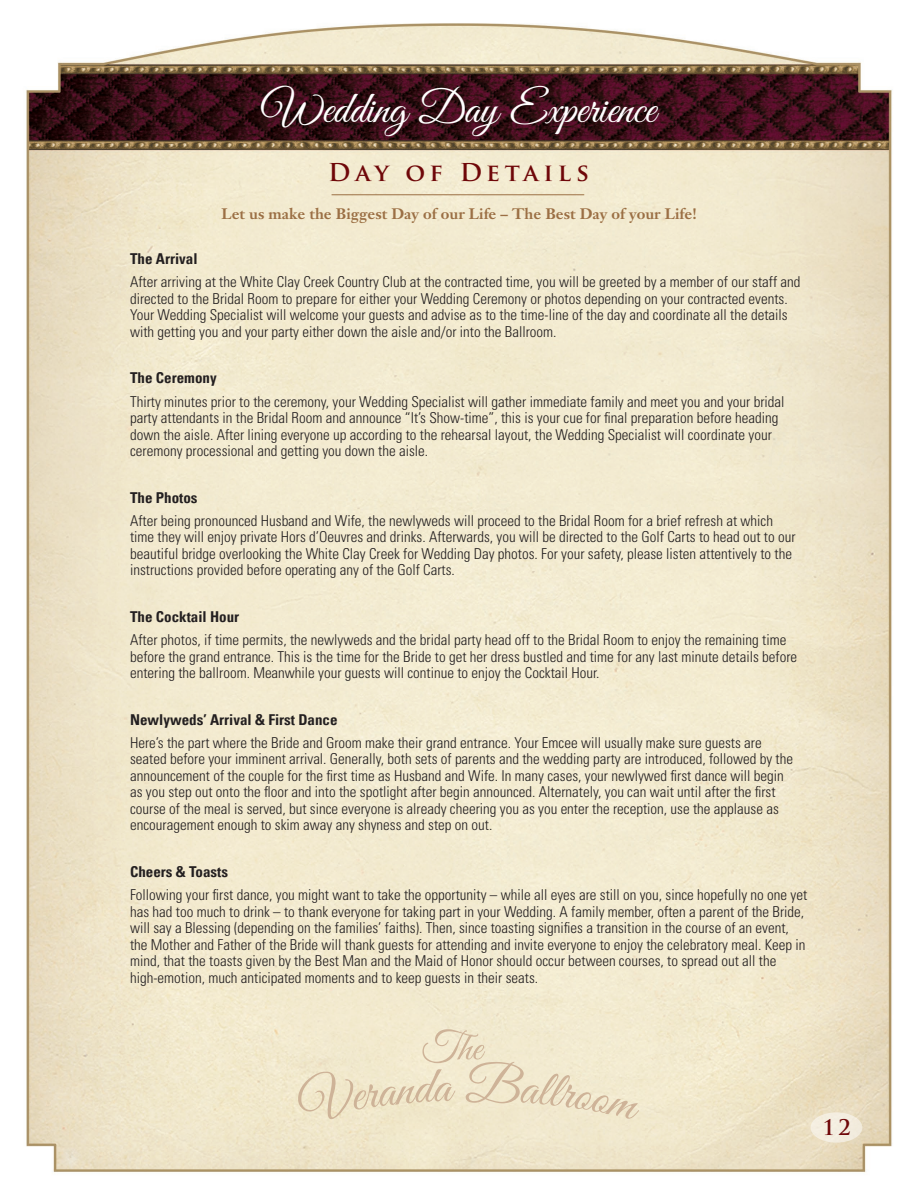
<style>
.page{position:relative;width:918px;height:1188px;background:#fff}
.page>*{position:absolute;margin:0;border:0;box-sizing:border-box;transform-origin:0 0}
.t1{font:45px "Great Vibes";color:#fff}
.t2{font:700 24px "Trajan Pro";letter-spacing:.2em;color:#6f0709}
.t3{font:700 21px "Trajan Pro";color:#6f0709}
.t4{font:300 condensed 15px/16.5px "Univers";color:#231f20}
.t5{font:700 condensed 15px "Univers LT Pro";color:#231f20}
.t6{font:700 15px "Janson Text";color:#9b6f44}
</style>
<div class="page">
<img style="left:26px;top:23px;width:866px;height:1150px">
<hr style="left:332px;top:194px;width:252px;height:1px;background:#9b6f44">
<svg style="left:298px;top:1029px;width:341px;height:90px;background:#ede3c8"></svg>
<div style="left:811px;top:1112px;width:51px;height:31px;background:#f3eddf;border-radius:50%"></div>
<h1 class="t1" style="left:262px;top:84px;width:396px">Wedding Day Experience</h1>
<h2 class="t2" style="left:328px;top:157px;width:262px">Day of Details</h2>
<p class="t6" style="left:221px;top:205px;width:477px">Let us make the Biggest Day of our Life – The Best Day of your Life!</p>
<p class="t5" style="left:130px;top:249px;width:69px">The Arrival</p>
<p class="t4" style="left:130px;top:274px;width:672px">After arriving at the White Clay Creek Country Club at the contracted time, you will be greeted by a member of our staff and directed to the Bridal Room to prepare for either your Wedding Ceremony or photos depending on your contracted events.<br>Your Wedding Specialist will welcome your guests and advise as to the time-line of the day and coordinate all the details with getting you and your party either down the aisle and/or into the Ballroom.</p>
<p class="t5" style="left:130px;top:369px;width:88px">The Ceremony</p>
<p class="t4" style="left:130px;top:393px;width:656px">Thirty minutes prior to the ceremony, your Wedding Specialist will gather immediate family and meet you and your bridal party attendants in the Bridal Room and announce “It’s Show-time”, this is your cue for final preparation before heading down the aisle. After lining everyone up according to the rehearsal layout, the Wedding Specialist will coordinate your ceremony processional and getting you down the aisle.</p>
<p class="t5" style="left:130px;top:488px;width:69px">The Photos</p>
<p class="t4" style="left:130px;top:512px;width:667px">After being pronounced Husband and Wife, the newlyweds will proceed to the Bridal Room for a brief refresh at which time they will enjoy private Hors d’Oeuvres and drinks. Afterwards, you will be directed to the Golf Carts to head out to our beautiful bridge overlooking the White Clay Creek for Wedding Day photos. For your safety, please listen attentively to the instructions provided before operating any of the Golf Carts.</p>
<p class="t5" style="left:130px;top:607px;width:111px">The Cocktail Hour</p>
<p class="t4" style="left:130px;top:631px;width:669px">After photos, if time permits, the newlyweds and the bridal party head off to the Bridal Room to enjoy the remaining time before the grand entrance. This is the time for the Bride to get her dress bustled and time for any last minute details before entering the ballroom. Meanwhile your guests will continue to enjoy the Cocktail Hour.</p>
<p class="t5" style="left:130px;top:710px;width:209px">Newlyweds’ Arrival &amp; First Dance</p>
<p class="t4" style="left:130px;top:734px;width:665px">Here’s the part where the Bride and Groom make their grand entrance. Your Emcee will usually make sure guests are seated before your imminent arrival. Generally, both sets of parents and the wedding party are introduced, followed by the announcement of the couple for the first time as Husband and Wife. In many cases, your newlywed first dance will begin as you step out onto the floor and into the spotlight after begin announced. Alternately, you can wait until after the first course of the meal is served, but since everyone is already cheering you as you enter the reception, use the applause as encouragement enough to skim away any shyness and step on out.</p>
<p class="t5" style="left:130px;top:862px;width:100px">Cheers &amp; Toasts</p>
<p class="t4" style="left:130px;top:886px;width:679px">Following your first dance, you might want to take the opportunity – while all eyes are still on you, since hopefully no one yet has had too much to drink – to thank everyone for taking part in your Wedding. A family member, often a parent of the Bride, will say a Blessing (depending on the families’ faiths). Then, since toasting signifies a transition in the course of an event, the Mother and Father of the Bride will thank guests for attending and invite everyone to enjoy the celebratory meal. Keep in mind, that the toasts given by the Best Man and the Maid of Honor should occur between courses, to spread out all the high-emotion, much anticipated moments and to keep guests in their seats.</p>
<h3 class="t3" style="left:823px;top:1114px;width:30px">12</h3>
</div>
